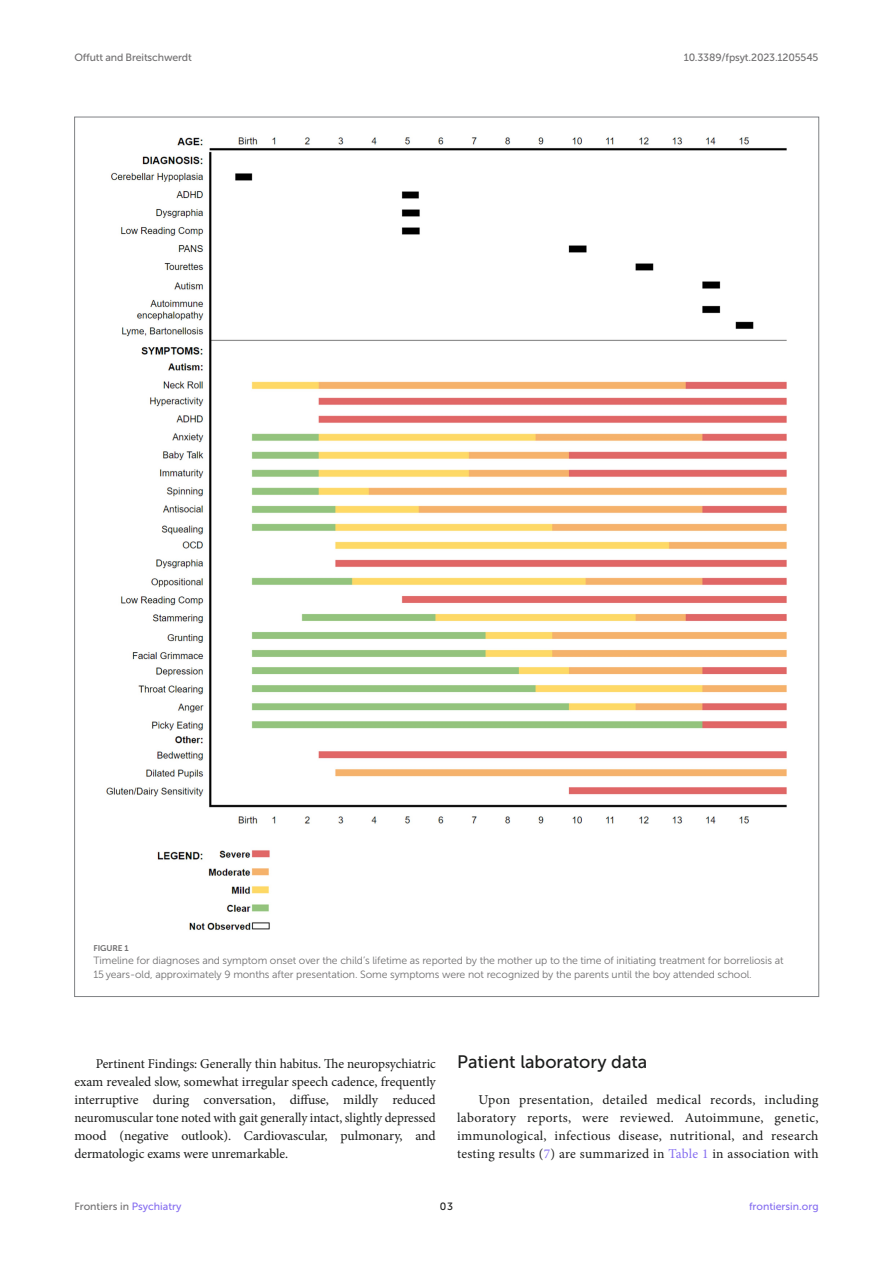
<style>
.page{position:relative;width:893px;height:1263px;background:#fff}
.page>*{position:absolute;margin:0;border:0;box-sizing:border-box;transform-origin:0 0}
.HEAD_2{font:18px "Museo Sans 500";color:#1b1c1b}
.TEXT{font:13.5px/18px "Minion Pro";letter-spacing:-.01em;color:#1b1c1b;text-align:justify}
.TEXT_FLUSH{font:13.5px/18px "Minion Pro";letter-spacing:.02em;color:#1b1c1b;text-align:justify}
.FIG_LEG{font:10.5px/13.5px "Museo Sans 300";letter-spacing:-.01em;color:#706f70}
.t1{font:10.5px "Museo Sans 500";letter-spacing:-.015em;color:#706f70}
.t2{font:10.5px "Museo Sans 500";color:#856df0}
.t3{font:10.5px "Museo Sans 500";color:#1b1c1b}
.FIG_HD{font:8.25px "Museo Sans 700";letter-spacing:-.01em;color:#706f70}
.s1{color:#856df0}
</style>
<div class="page">
<img style="left:106px;top:137px;width:681px;height:793px">
<p class="t1" style="left:74px;top:51px;width:119px">Offutt and Breitschwerdt</p>
<p class="t1" style="left:684px;top:51px;width:136px">10.3389/fpsyt.2023.1205545</p>
<p class="FIG_HD" style="left:94px;top:943px;width:37px">FIGURE 1</p>
<p class="FIG_LEG" style="left:94px;top:954px;width:691px">Timeline for diagnoses and symptom onset over the child’s lifetime as reported by the mother up to the time of initiating treatment for borreliosis at<br>15 years-old, approximately 9 months after presentation. Some symptoms were not recognized by the parents until the boy attended school.</p>
<p class="TEXT" style="left:74px;top:1055px;width:363px;text-indent:21px">Pertinent Findings: Generally thin habitus. The neuropsychiatric exam revealed slow, somewhat irregular speech cadence, frequently interruptive during conversation, diffuse, mildly reduced neuromuscular tone noted with gait generally intact, slightly depressed mood (negative outlook). Cardiovascular, pulmonary, and dermatologic exams were unremarkable.</p>
<p class="HEAD_2" style="left:457px;top:1052px;width:192px">Patient laboratory data</p>
<p class="TEXT_FLUSH" style="left:457px;top:1091px;width:363px;text-indent:21px">Upon presentation, detailed medical records, including laboratory reports, were reviewed. Autoimmune, genetic, immunological, infectious disease, nutritional, and research testing results (<span class="s1">7</span>) are summarized in <span class="s1">Table 1</span> in association with</p>
<p class="t1" style="left:74px;top:1200px;width:109px">Frontiers in <span class="s1">Psychiatry</span></p>
<p class="t3" style="left:440px;top:1200px;width:15px">03</p>
<p class="t2" style="left:749px;top:1200px;width:71px">frontiersin.org</p>
</div>
